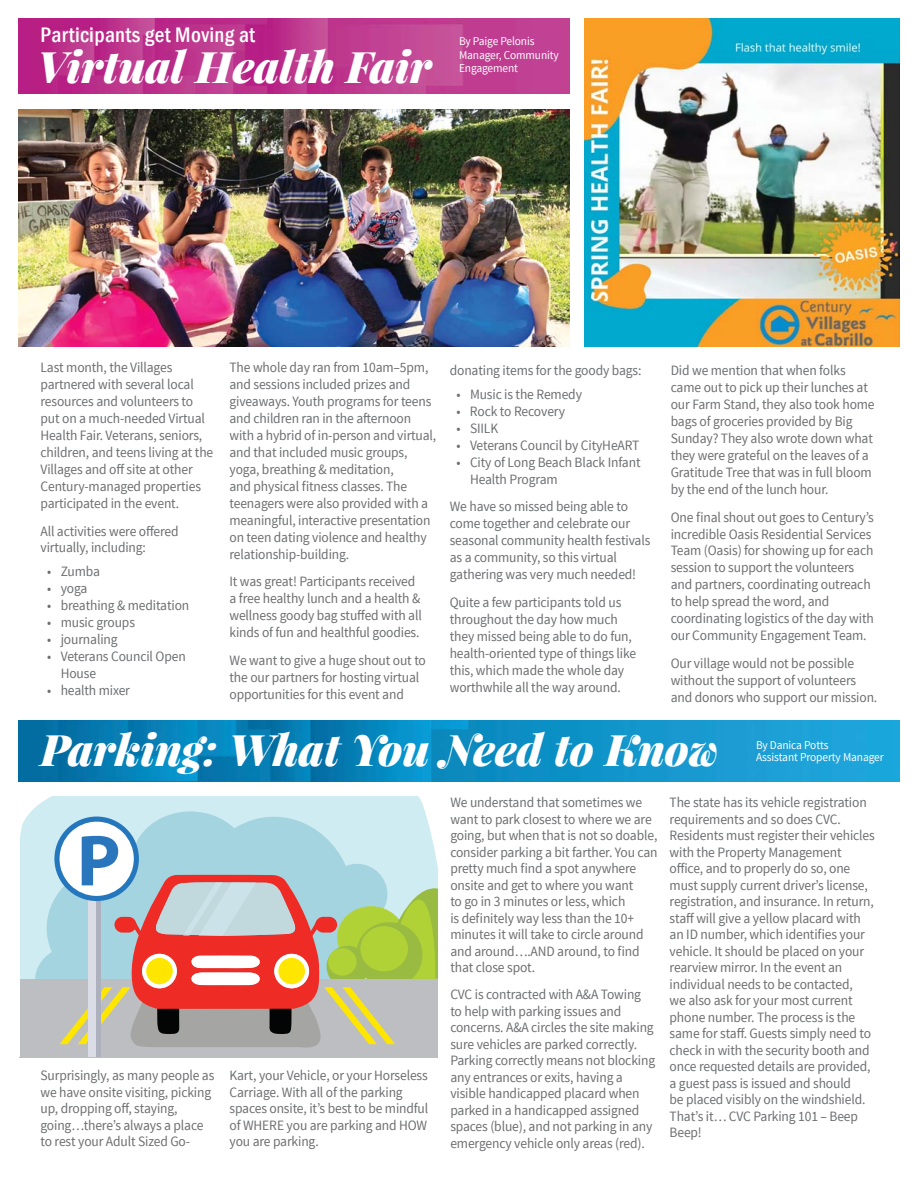
<style>
.page{position:relative;width:918px;height:1188px;background:#fff}
.page>*{position:absolute;margin:0;border:0;box-sizing:border-box;transform-origin:0 0}
.t1{font:italic 900 43.5px "Playfair Display";color:#fff}
.t2{font:500 condensed 21.6px "Franklin Gothic";letter-spacing:.015em;color:#fff}
.t3{font:14.25px/17px "Source Sans Pro";letter-spacing:-.01em;color:#6d6e70;scale:.95 1}
.t4{font:12px/13.5px "Source Sans Pro";letter-spacing:-.01em;color:#fff;scale:.95 1}
</style>
<div class="page">
<img style="left:18px;top:18px;width:552px;height:75px">
<img style="left:585px;top:18px;width:315px;height:329px">
<img style="left:18px;top:110px;width:552px;height:237px">
<img style="left:18px;top:721px;width:882px;height:61px">
<div style="left:20px;top:796px;width:407px;height:183px;background:#cfecf2"></div>
<svg style="left:35px;top:811px;width:320px;height:168px;background:#c7e7ee"></svg>
<div style="left:19px;top:979px;width:418px;height:78px;background:#bdbec1"></div>
<div style="left:96px;top:885px;width:5px;height:172px;background:#acb1bd"></div>
<div style="left:14px;top:796px;width:6px;height:261px;background:#fff"></div>
<svg style="left:54px;top:817px;width:383px;height:235px"></svg>
<h2 class="t2" style="left:40px;top:22px;width:216px">Participants get Moving at</h2>
<h1 class="t1" style="left:38px;top:36px;width:395px">Virtual Health Fair</h1>
<p class="t4" style="left:459px;top:34px;width:107px">By Paige Pelonis<br>Manager, Community<br>Engagement</p>
<p class="t3" style="left:230px;top:359px;width:219px">The whole day ran from 10am–5pm, and sessions included prizes and giveaways. Youth programs for teens and children ran in the afternoon with a hybrid of in-person and virtual, and that included music groups, yoga, breathing &amp; meditation,<br>and physical fitness classes. The teenagers were also provided with a meaningful, interactive presentation on teen dating violence and healthy relationship-building.</p>
<p class="t3" style="left:230px;top:573px;width:204px">It was great! Participants received a free healthy lunch and a health &amp; wellness goody bag stuffed with all kinds of fun and healthful goodies.</p>
<p class="t3" style="left:230px;top:651px;width:208px">We want to give a huge shout out to the our partners for hosting virtual opportunities for this event and</p>
<p class="t3" style="left:40px;top:359px;width:183px">Last month, the Villages partnered with several local resources and volunteers to put on a much-needed Virtual<br>Health Fair. Veterans, seniors, children, and teens living at the<br>Villages and off site at other<br>Century-managed properties participated in the event.</p>
<p class="t3" style="left:40px;top:522px;width:147px">All activities were offered virtually, including:</p>
<p class="t3" style="left:47px;top:563px;width:57px">• Zumba</p>
<p class="t3" style="left:47px;top:580px;width:44px">• yoga</p>
<p class="t3" style="left:47px;top:597px;width:151px">• breathing &amp; meditation</p>
<p class="t3" style="left:47px;top:614px;width:94px">• music groups</p>
<p class="t3" style="left:47px;top:630px;width:76px">• journaling</p>
<p class="t3" style="left:61px;top:647px;width:133px;text-indent:-13px">• Veterans Council Open<br>House</p>
<p class="t3" style="left:47px;top:681px;width:89px">• health mixer</p>
<p class="t3" style="left:450px;top:362px;width:203px">donating items for the goody bags:</p>
<p class="t3" style="left:457px;top:385px;width:134px">• Music is the Remedy</p>
<p class="t3" style="left:457px;top:402px;width:116px">• Rock to Recovery</p>
<p class="t3" style="left:457px;top:419px;width:45px">• SIILK</p>
<p class="t3" style="left:457px;top:436px;width:194px">• Veterans Council by CityHeART</p>
<p class="t3" style="left:470px;top:453px;width:181px;text-indent:-13px">• City of Long Beach Black Infant<br>Health Program</p>
<p class="t3" style="left:450px;top:498px;width:213px">We have so missed being able to come together and celebrate our seasonal community health festivals as a community, so this virtual gathering was very much needed!</p>
<p class="t3" style="left:450px;top:593px;width:198px">Quite a few participants told us throughout the day how much they missed being able to do fun, health-oriented type of things like this, which made the whole day worthwhile all the way around.</p>
<p class="t3" style="left:671px;top:362px;width:216px">Did we mention that when folks came out to pick up their lunches at our Farm Stand, they also took home bags of groceries provided by Big<br>Sunday? They also wrote down what they were grateful on the leaves of a<br>Gratitude Tree that was in full bloom by the end of the lunch hour.</p>
<p class="t3" style="left:671px;top:508px;width:215px">One final shout out goes to Century’s incredible Oasis Residential Services Team (Oasis) for showing up for each session to support the volunteers and partners, coordinating outreach to help spread the word, and coordinating logistics of the day with our Community Engagement Team.</p>
<p class="t3" style="left:671px;top:654px;width:219px">Our village would not be possible without the support of volunteers and donors who support our mission.</p>
<h1 class="t1" style="left:40px;top:719px;width:680px">Parking: What You Need to Know</h1>
<p class="t4" style="left:756px;top:738px;width:136px;line-height:12px">By Danica Potts<br>Assistant Property Manager</p>
<p class="t3" style="left:670px;top:794px;width:218px;line-height:16.5px">The state has its vehicle registration requirements and so does CVC.<br>Residents must register their vehicles with the Property Management office, and to properly do so, one must supply current driver’s license, registration, and insurance. In return, staff will give a yellow placard with an ID number, which identifies your vehicle. It should be placed on your rearview mirror. In the event an individual needs to be contacted,<br>we also ask for your most current phone number. The process is the same for staff. Guests simply need to check in with the security booth and once requested details are provided, a guest pass is issued and should<br>be placed visibly on the windshield.<br>That’s it… CVC Parking 101 – Beep Beep!</p>
<p class="t3" style="left:450px;top:794px;width:220px;line-height:16.5px">We understand that sometimes we want to park closest to where we are going, but when that is not so doable, consider parking a bit farther. You can pretty much find a spot anywhere onsite and get to where you want<br>to go in 3 minutes or less, which<br>is definitely way less than the 10+ minutes it will take to circle around and around….AND around, to find that close spot.</p>
<p class="t3" style="left:450px;top:986px;width:217px;line-height:16.5px">CVC is contracted with A&amp;A Towing to help with parking issues and concerns. A&amp;A circles the site making sure vehicles are parked correctly.<br>Parking correctly means not blocking any entrances or exits, having a visible handicapped placard when parked in a handicapped assigned spaces (blue), and not parking in any emergency vehicle only areas (red).</p>
<p class="t3" style="left:41px;top:1067px;width:185px;line-height:16.5px">Surprisingly, as many people as we have onsite visiting, picking up, dropping off, staying, going…there’s always a place to rest your Adult Sized Go-</p>
<p class="t3" style="left:230px;top:1067px;width:211px;line-height:16.5px">Kart, your Vehicle, or your Horseless<br>Carriage. With all of the parking spaces onsite, it’s best to be mindful of WHERE you are parking and HOW you are parking.</p>
</div>
